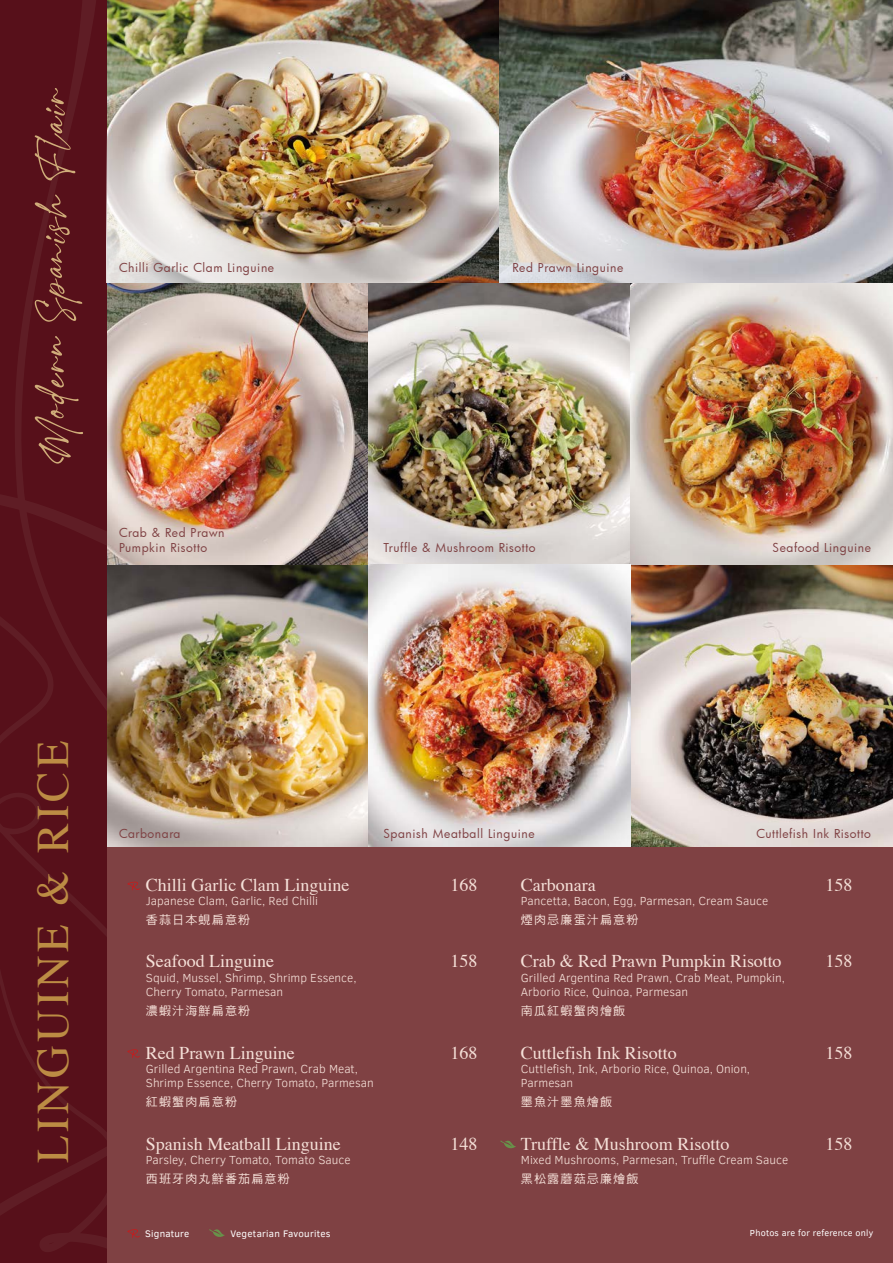
<style>
.page{position:relative;width:893px;height:1263px;background:#7f4143}
.page>*{position:absolute;margin:0;border:0;box-sizing:border-box;transform-origin:0 0}
.t1{font:50.55px "Charlotte Southern";color:#d0ad7a}
.t2{font:45px "Times";letter-spacing:.075em;color:#bc8c44}
.t3{font:18px "Times";color:#f5e0d8}
.t4{font:300 12px/14.4px "Clear Sans";color:#f5e0d8}
.t5{font:12px/15px "Futura";letter-spacing:.05em;color:#7f4143}
.t6{font:12px "DF Hei Std W5";letter-spacing:.1em;color:#f5e0d8}
.t7{font:9.75px "Clear Sans";letter-spacing:.025em;color:#fff}
.t8{font:9px "Clear Sans";letter-spacing:.025em;color:#fff}
</style>
<div class="page">
<img style="left:106px;top:0;width:787px;height:846px">
<svg style="left:0;top:839px;width:106px;height:424px;background:#57111a"></svg>
<svg style="left:0;top:0;width:106px;height:839px;background:#57111a"></svg>
<img style="left:106px;top:103px;width:305px;height:179px">
<img style="left:500px;top:103px;width:305px;height:179px">
<svg style="left:127px;top:1229px;width:13px;height:9px"></svg>
<svg style="left:209px;top:1229px;width:16px;height:8px"></svg>
<svg style="left:127px;top:1049px;width:13px;height:9px"></svg>
<svg style="left:127px;top:882px;width:13px;height:8px"></svg>
<svg style="left:500px;top:1140px;width:16px;height:9px"></svg>
<h1 class="t1" style="left:28px;top:464px;width:377px;rotate:-90deg">Modern Spanish Flair</h1>
<p class="t5" style="left:119px;top:260px;width:157px">Chilli Garlic Clam Linguine</p>
<p class="t5" style="left:512px;top:260px;width:113px">Red Prawn Linguine</p>
<p class="t5" style="left:119px;top:525px;width:107px">Crab &amp; Red Prawn<br>Pumpkin Risotto</p>
<p class="t5" style="left:383px;top:540px;width:154px">Truffle &amp; Mushroom Risotto</p>
<p class="t5" style="left:772px;top:540px;width:100px">Seafood Linguine</p>
<h2 class="t2" style="left:11px;top:1163px;width:424px;rotate:-90deg">LINGUINE &amp; RICE</h2>
<p class="t5" style="left:119px;top:825px;width:63px">Carbonara</p>
<p class="t5" style="left:383px;top:825px;width:153px">Spanish Meatball Linguine</p>
<p class="t5" style="left:756px;top:825px;width:116px">Cuttlefish Ink Risotto</p>
<h3 class="t3" style="left:146px;top:868px;width:205px">Chilli Garlic Clam Linguine</h3>
<h3 class="t3" style="left:450px;top:868px;width:28px">168</h3>
<p class="t4" style="left:146px;top:893px;width:174px">Japanese Clam, Garlic, Red Chilli</p>
<p class="t6" style="left:146px;top:913px;width:106px">香蒜日本蜆扁意粉</p>
<h3 class="t3" style="left:146px;top:944px;width:130px">Seafood Linguine</h3>
<h3 class="t3" style="left:450px;top:944px;width:28px">158</h3>
<p class="t4" style="left:146px;top:970px;width:212px">Squid, Mussel, Shrimp, Shrimp Essence,<br>Cherry Tomato, Parmesan</p>
<p class="t6" style="left:146px;top:1004px;width:106px">濃蝦汁海鮮扁意粉</p>
<h3 class="t3" style="left:146px;top:1036px;width:150px">Red Prawn Linguine</h3>
<h3 class="t3" style="left:450px;top:1036px;width:28px">168</h3>
<p class="t4" style="left:146px;top:1061px;width:229px">Grilled Argentina Red Prawn, Crab Meat,<br>Shrimp Essence, Cherry Tomato, Parmesan</p>
<p class="t6" style="left:146px;top:1095px;width:93px">紅蝦蟹肉扁意粉</p>
<h3 class="t3" style="left:146px;top:1127px;width:196px">Spanish Meatball Linguine</h3>
<h3 class="t3" style="left:450px;top:1127px;width:28px">148</h3>
<p class="t4" style="left:146px;top:1153px;width:206px">Parsley, Cherry Tomato, Tomato Sauce</p>
<p class="t6" style="left:146px;top:1172px;width:146px">西班牙肉丸鮮番茄扁意粉</p>
<h3 class="t3" style="left:521px;top:868px;width:76px">Carbonara</h3>
<h3 class="t3" style="left:826px;top:868px;width:28px">158</h3>
<p class="t4" style="left:521px;top:893px;width:249px">Pancetta, Bacon, Egg, Parmesan, Cream Sauce</p>
<p class="t6" style="left:521px;top:913px;width:119px">煙肉忌廉蛋汁扁意粉</p>
<h3 class="t3" style="left:521px;top:944px;width:262px">Crab &amp; Red Prawn Pumpkin Risotto</h3>
<h3 class="t3" style="left:826px;top:944px;width:28px">158</h3>
<p class="t4" style="left:521px;top:970px;width:266px">Grilled Argentina Red Prawn, Crab Meat, Pumpkin,<br>Arborio Rice, Quinoa, Parmesan</p>
<p class="t6" style="left:521px;top:1004px;width:106px">南瓜紅蝦蟹肉燴飯</p>
<h3 class="t3" style="left:521px;top:1036px;width:158px">Cuttlefish Ink Risotto</h3>
<h3 class="t3" style="left:826px;top:1036px;width:28px">158</h3>
<p class="t4" style="left:521px;top:1061px;width:231px">Cuttlefish, Ink, Arborio Rice, Quinoa, Onion,<br>Parmesan</p>
<p class="t6" style="left:521px;top:1095px;width:93px">墨魚汁墨魚燴飯</p>
<h3 class="t3" style="left:521px;top:1127px;width:210px">Truffle &amp; Mushroom Risotto</h3>
<h3 class="t3" style="left:826px;top:1127px;width:28px">158</h3>
<p class="t4" style="left:521px;top:1153px;width:269px">Mixed Mushrooms, Parmesan, Truffle Cream Sauce</p>
<p class="t6" style="left:521px;top:1172px;width:119px">黑松露蘑菇忌廉燴飯</p>
<p class="t7" style="left:145px;top:1227px;width:46px">Signature</p>
<p class="t7" style="left:230px;top:1227px;width:102px">Vegetarian Favourites</p>
<p class="t8" style="left:750px;top:1227px;width:125px">Photos are for reference only</p>
</div>
